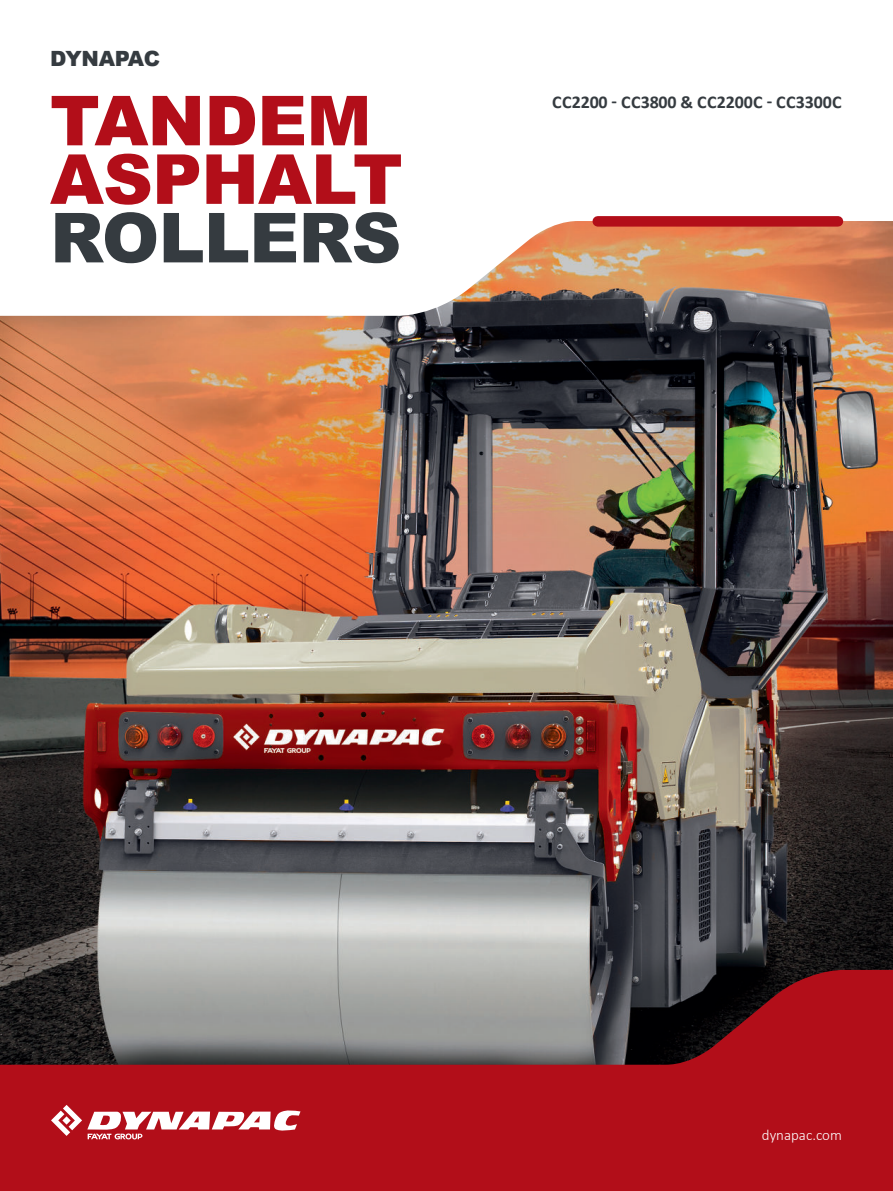
<style>
.page{position:relative;width:893px;height:1191px;background:#fff}
.page>*{position:absolute;margin:0;border:0;box-sizing:border-box;transform-origin:0 0}
.t1{font:900 69px/58.5px "Arial";letter-spacing:-.01em;color:#b20e19}
.t2{font:900 69px "Arial";letter-spacing:-.01em;color:#353b40}
.t3{font:900 21px "Arial";letter-spacing:-.025em;color:#353b40}
.t4{font:700 18px "Calibri";letter-spacing:-.01em;color:#353b40}
.t5{font:300 15px "Calibri";color:#fff}
</style>
<div class="page">
<img style="left:0;top:316px;width:893px;height:653px">
<svg style="left:0;top:216px;width:893px;height:100px"></svg>
<svg style="left:0;top:969px;width:893px;height:222px;background:#943037"></svg>
<svg style="left:51px;top:1104px;width:249px;height:35px"></svg>
<div style="left:598px;top:216px;width:240px;height:11px;background:#b20e19"></div>
<p class="t3" style="left:50px;top:51px;width:111px">DYNAPAC</p>
<h1 class="t1" style="left:50px;top:95px;width:354px">TANDEM<br>ASPHALT</h1>
<h1 class="t2" style="left:50px;top:212px;width:353px">ROLLERS</h1>
<p class="t4" style="left:552px;top:89px;width:291px">CC2200 - CC3800 &amp; CC2200C - CC3300C</p>
<p class="t5" style="left:762px;top:1129px;width:82px">dynapac.com</p>
</div>
